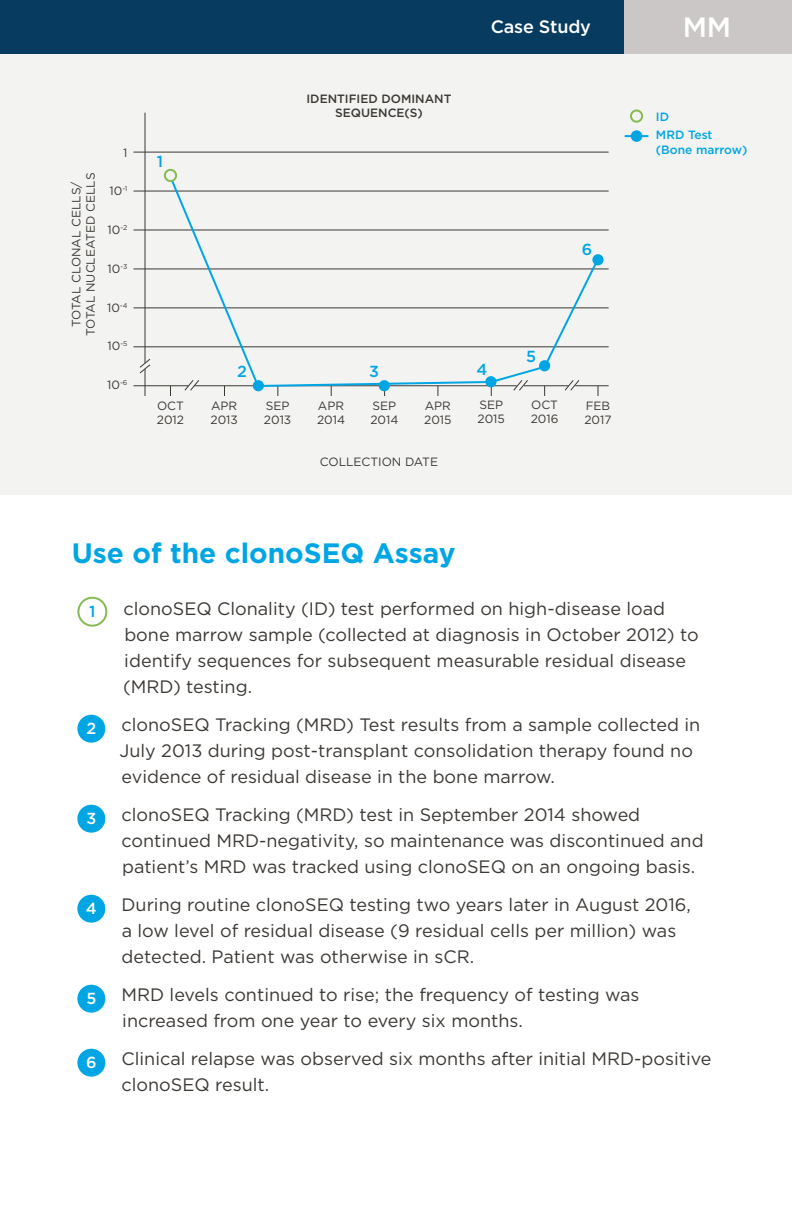
<style>
.page{position:relative;width:792px;height:1224px;background:#fff}
.page>*{position:absolute;margin:0;border:0;box-sizing:border-box;transform-origin:0 0}
.Header_3{font:700 28px "Gotham";color:#00a6e4}
.t1{font:500 28px "Gotham";color:#fff}
.Body_Copy{font:18px/26px "Gotham";color:#3c3935}
.t2{font:500 18px "Gotham";letter-spacing:-.01em;color:#fff}
.Label_1{font:500 16px "Gotham";color:#00a6e4}
.Label_1-2{font:500 16px "Gotham";color:#fff}
.t3{font:12px "Gotham";color:#3c3935}
.t4{font:500 12px/14.4px "Gotham";color:#3c3935;text-align:center}
.t5{font:500 12px/14.4px "Gotham";color:#00a6e4}
</style>
<div class="page">
<div style="left:0;top:0;width:792px;height:54px;background:#083b60"></div>
<div style="left:624px;top:0;width:168px;height:54px;background:#cac7c6"></div>
<div style="left:0;top:54px;width:792px;height:441px;background:#f3f3f2"></div>
<div style="left:77px;top:597px;width:30px;height:30px;border:2px solid #86ba52;border-radius:50%"></div>
<div style="left:78px;top:716px;width:26px;height:26px;background:#00a6e4;border-radius:50%"></div>
<div style="left:77px;top:715px;width:28px;height:28px;border:2px solid #00a6e4;border-radius:50%"></div>
<div style="left:78px;top:806px;width:26px;height:26px;background:#00a6e4;border-radius:50%"></div>
<div style="left:77px;top:805px;width:28px;height:28px;border:2px solid #00a6e4;border-radius:50%"></div>
<div style="left:78px;top:896px;width:26px;height:26px;background:#00a6e4;border-radius:50%"></div>
<div style="left:77px;top:895px;width:28px;height:28px;border:2px solid #00a6e4;border-radius:50%"></div>
<div style="left:78px;top:986px;width:26px;height:26px;background:#00a6e4;border-radius:50%"></div>
<div style="left:77px;top:985px;width:28px;height:28px;border:2px solid #00a6e4;border-radius:50%"></div>
<div style="left:78px;top:1050px;width:26px;height:26px;background:#00a6e4;border-radius:50%"></div>
<div style="left:77px;top:1049px;width:28px;height:28px;border:2px solid #00a6e4;border-radius:50%"></div>
<hr style="left:575px;top:385px;width:34px;height:1px;background:#3c3935">
<hr style="left:134px;top:191px;width:475px;height:1px;background:#3c3935">
<hr style="left:134px;top:268px;width:475px;height:1px;background:#3c3935">
<hr style="left:134px;top:346px;width:475px;height:1px;background:#3c3935">
<hr style="left:134px;top:152px;width:475px;height:1px;background:#3c3935">
<hr style="left:134px;top:229px;width:475px;height:1px;background:#3c3935">
<hr style="left:134px;top:307px;width:475px;height:1px;background:#3c3935">
<hr style="left:144px;top:369px;width:2px;height:27px;background:#3c3935">
<svg style="left:139px;top:358px;width:12px;height:16px"></svg>
<svg style="left:184px;top:388px;width:9px;height:3px"></svg>
<svg style="left:513px;top:388px;width:9px;height:3px"></svg>
<svg style="left:564px;top:388px;width:9px;height:3px"></svg>
<hr style="left:134px;top:385px;width:54px;height:1px;background:#3c3935">
<hr style="left:144px;top:113px;width:2px;height:250px;background:#3c3935">
<div style="left:630px;top:109px;width:13px;height:14px;border:2px solid #86ba52;border-radius:50%"></div>
<hr style="left:625px;top:135px;width:23px;height:2px;background:#00a6e4">
<div style="left:632px;top:131px;width:9px;height:10px;background:#00a6e4;border-radius:50%"></div>
<div style="left:631px;top:130px;width:11px;height:12px;border:2px solid #00a6e4;border-radius:50%"></div>
<div style="left:253px;top:380px;width:11px;height:11px;background:#00a6e4;border-radius:50%"></div>
<div style="left:379px;top:380px;width:11px;height:11px;background:#00a6e4;border-radius:50%"></div>
<svg style="left:592px;top:254px;width:12px;height:11px"></svg>
<svg style="left:169px;top:178px;width:432px;height:210px"></svg>
<div style="left:164px;top:169px;width:13px;height:13px;border:2px solid #86ba52;border-radius:50%"></div>
<p class="t3" style="left:70px;top:327px;width:147px;rotate:-90deg">TOTAL CLONAL CELLS/</p>
<p class="t3" style="left:84px;top:336px;width:165px;rotate:-90deg">TOTAL NUCLEATED CELLS</p>
<p class="t3" style="left:123px;top:146px;width:6px">1</p>
<p class="t3" style="left:109px;top:185px;width:20px">10<sup>-1</sup></p>
<p class="t3" style="left:108px;top:223px;width:21px">10<sup>-2</sup></p>
<p class="t3" style="left:108px;top:262px;width:21px">10<sup>-3</sup></p>
<p class="t3" style="left:107px;top:301px;width:22px">10<sup>-4</sup></p>
<p class="t3" style="left:107px;top:339px;width:22px">10<sup>-5</sup></p>
<p class="t3" style="left:107px;top:378px;width:22px">10<sup>-6</sup></p>
<p class="Label_1" style="left:157px;top:152px;width:8px">1</p>
<p class="t4" style="left:306px;top:91px;width:147px">IDENTIFIED DOMINANT<br>SEQUENCE(S)</p>
<p class="t2" style="left:491px;top:17px;width:102px">Case Study</p>
<p class="t1" style="left:683px;top:12px;width:50px">MM</p>
<p class="Label_1" style="left:582px;top:240px;width:12px">6</p>
<p class="t5" style="left:656px;top:109px;width:15px">ID</p>
<p class="t5" style="left:656px;top:128px;width:93px">MRD Test (Bone marrow)</p>
<p class="t3" style="left:157px;top:399px;width:28px">OCT</p>
<p class="t3" style="left:157px;top:414px;width:29px">2012</p>
<p class="Label_1" style="left:526px;top:347px;width:11px">5</p>
<p class="Label_1" style="left:237px;top:363px;width:11px">2</p>
<p class="Label_1" style="left:369px;top:363px;width:11px">3</p>
<p class="Label_1" style="left:477px;top:361px;width:12px">4</p>
<p class="t3" style="left:211px;top:399px;width:28px">APR</p>
<p class="t3" style="left:211px;top:414px;width:29px">2013</p>
<p class="t3" style="left:266px;top:399px;width:25px">SEP</p>
<p class="t3" style="left:264px;top:414px;width:29px">2013</p>
<p class="t3" style="left:318px;top:399px;width:28px">APR</p>
<p class="t3" style="left:317px;top:414px;width:30px">2014</p>
<p class="t3" style="left:373px;top:399px;width:25px">SEP</p>
<p class="t3" style="left:370px;top:414px;width:30px">2014</p>
<p class="t3" style="left:425px;top:399px;width:28px">APR</p>
<p class="t3" style="left:424px;top:414px;width:29px">2015</p>
<p class="t3" style="left:479px;top:398px;width:25px">SEP</p>
<p class="t3" style="left:478px;top:413px;width:29px">2015</p>
<p class="t3" style="left:531px;top:398px;width:28px">OCT</p>
<p class="t3" style="left:531px;top:413px;width:29px">2016</p>
<p class="t3" style="left:586px;top:399px;width:26px">FEB</p>
<p class="t3" style="left:584px;top:414px;width:29px">2017</p>
<p class="t3" style="left:320px;top:455px;width:120px">COLLECTION DATE</p>
<p class="Header_3" style="left:72px;top:537px;width:385px">Use of the clonoSEQ Assay</p>
<p class="Label_1" style="left:89px;top:603px;width:8px">1</p>
<p class="Body_Copy" style="left:123px;top:595px;width:577px">clonoSEQ Clonality (ID) test performed on high-disease load bone marrow sample (collected at diagnosis in October 2012) to identify sequences for subsequent measurable residual disease (MRD) testing.</p>
<p class="Label_1-2" style="left:86px;top:720px;width:11px">2</p>
<p class="Body_Copy" style="left:120px;top:711px;width:582px">clonoSEQ Tracking (MRD) Test results from a sample collected in<br>July 2013 during post-transplant consolidation therapy found no evidence of residual disease in the bone marrow.</p>
<p class="Label_1-2" style="left:86px;top:810px;width:11px">3</p>
<p class="Body_Copy" style="left:122px;top:801px;width:584px">clonoSEQ Tracking (MRD) test in September 2014 showed continued MRD-negativity, so maintenance was discontinued and patient’s MRD was tracked using clonoSEQ on an ongoing basis.</p>
<p class="Label_1-2" style="left:86px;top:900px;width:12px">4</p>
<p class="Body_Copy" style="left:122px;top:891px;width:571px">During routine clonoSEQ testing two years later in August 2016, a low level of residual disease (9 residual cells per million) was detected. Patient was otherwise in sCR.</p>
<p class="Label_1-2" style="left:86px;top:990px;width:11px">5</p>
<p class="Body_Copy" style="left:122px;top:981px;width:520px">MRD levels continued to rise; the frequency of testing was increased from one year to every six months.</p>
<p class="Label_1-2" style="left:86px;top:1054px;width:12px">6</p>
<p class="Body_Copy" style="left:122px;top:1045px;width:592px">Clinical relapse was observed six months after initial MRD-positive clonoSEQ result.</p>
</div>
